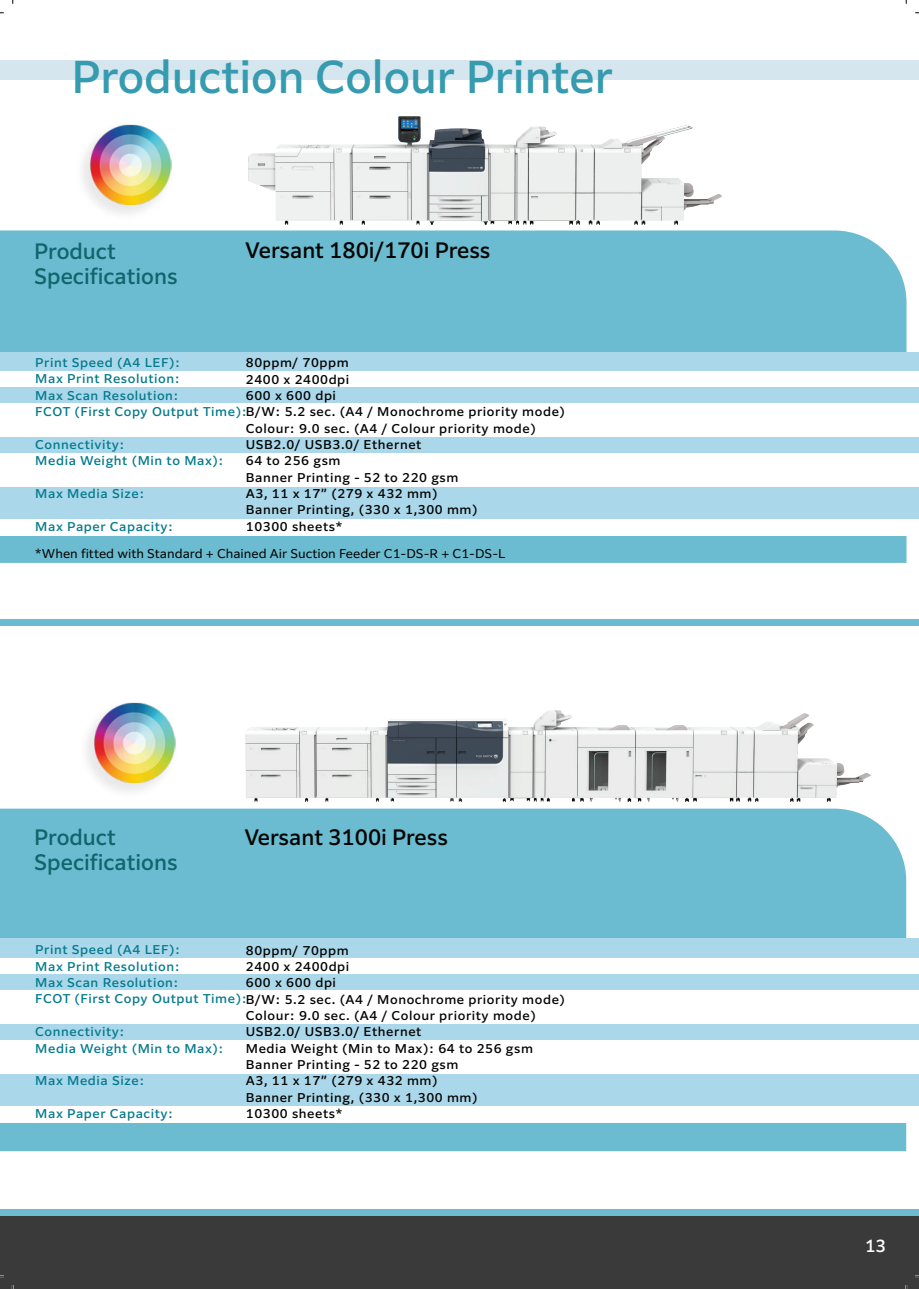
<style>
.page{position:relative;width:919px;height:1289px;background:#fff}
.page>*{position:absolute;margin:0;border:0;box-sizing:border-box;transform-origin:0 0}
.t1{font:500 43.35px "Clarimo UDPE";color:#369baf}
.t2{font:500 21px "Clarimo UDPE";color:#0f666d}
.t3{font:500 21px "Clarimo UDPE";color:#040503}
.t4{font:500 16.5px "Clarimo UDPE";color:#fff}
.t5{font:500 12px "Clarimo UDPE";letter-spacing:.045em;color:#040503;scale:1.05 1}
.t6{font:500 12px/16.4px "Clarimo UDPE";letter-spacing:.045em;color:#047b8d;text-align:justify;scale:1.05 1}
.t7{font:12px "Clarimo UDPE";color:#040503;scale:1.05 1}
.s1{color:#047b8d}
</style>
<div class="page">
<div style="left:0;top:60px;width:918px;height:20px;background:#d5e6ef"></div>
<div style="left:0;top:808px;width:906px;height:343px;background:#6bbcd1"></div>
<div style="left:0;top:230px;width:906px;height:333px;background:#6bbcd1"></div>
<div style="left:0;top:352px;width:918px;height:182px;background:#abd7ea"></div>
<div style="left:0;top:1215px;width:918px;height:73px;background:#3a3a3b"></div>
<div style="left:0;top:371px;width:918px;height:16px;background:#fff"></div>
<div style="left:0;top:403px;width:918px;height:34px;background:#fff"></div>
<div style="left:0;top:452px;width:918px;height:34px;background:#fff"></div>
<div style="left:0;top:519px;width:918px;height:16px;background:#fff"></div>
<img style="left:82px;top:124px;width:90px;height:90px">
<img style="left:86px;top:702px;width:90px;height:90px">
<div style="left:0;top:619px;width:918px;height:7px;background:#6bbcd1"></div>
<div style="left:0;top:1209px;width:918px;height:6px;background:#6bbcd1"></div>
<img style="left:248px;top:116px;width:474px;height:109px">
<img style="left:245px;top:710px;width:626px;height:92px">
<div style="left:0;top:939px;width:918px;height:182px;background:#abd7ea"></div>
<div style="left:0;top:958px;width:918px;height:16px;background:#fff"></div>
<div style="left:0;top:990px;width:918px;height:34px;background:#fff"></div>
<div style="left:0;top:1039px;width:918px;height:34px;background:#fff"></div>
<div style="left:0;top:1106px;width:918px;height:16px;background:#fff"></div>
<h1 class="t1" style="left:72px;top:42px;width:542px">Production Colour Printer</h1>
<h2 class="t2" style="left:34px;top:234px;width:83px">Product</h2>
<h2 class="t3" style="left:245px;top:233px;width:247px">Versant 180i/170i Press</h2>
<h2 class="t2" style="left:34px;top:259px;width:145px">Specifications</h2>
<p class="t6" style="left:35px;top:353px;width:139px">Print Speed (A4 LEF):<br>Max Print Resolution:<br>Max Scan Resolution:</p>
<p class="t6" style="left:35px;top:435px;width:181px">Connectivity:<br>Media Weight (Min to Max):</p>
<p class="t6" style="left:35px;top:484px;width:105px">Max Media Size:</p>
<p class="t6" style="left:35px;top:517px;width:133px">Max Paper Capacity:</p>
<p class="t5" style="left:246px;top:353px;width:99px">80ppm/ 70ppm</p>
<p class="t5" style="left:246px;top:369px;width:100px">2400 x 2400dpi</p>
<p class="t5" style="left:246px;top:386px;width:87px">600 x 600 dpi</p>
<p class="t5" style="left:35px;top:402px;width:506px"><span class="s1">FCOT (First Copy Output Time):</span>B/W: 5.2 sec. (A4 / Monochrome priority mode)</p>
<p class="t5" style="left:246px;top:418px;width:277px">Colour: 9.0 sec. (A4 / Colour priority mode)</p>
<p class="t5" style="left:246px;top:435px;width:169px">USB2.0/ USB3.0/ Ethernet</p>
<p class="t5" style="left:246px;top:451px;width:92px">64 to 256 gsm</p>
<p class="t5" style="left:246px;top:467px;width:204px">Banner Printing - 52 to 220 gsm</p>
<p class="t5" style="left:246px;top:484px;width:184px">A3, 11 x 17” (279 x 432 mm)</p>
<p class="t5" style="left:246px;top:500px;width:222px">Banner Printing, (330 x 1,300 mm)</p>
<p class="t5" style="left:246px;top:516px;width:94px">10300 sheets*</p>
<p class="t7" style="left:35px;top:543px;width:449px">*When fitted with Standard + Chained Air Suction Feeder C1-DS-R + C1-DS-L</p>
<h2 class="t2" style="left:34px;top:820px;width:83px">Product</h2>
<h2 class="t3" style="left:244px;top:820px;width:205px">Versant 3100i Press</h2>
<h2 class="t2" style="left:34px;top:845px;width:145px">Specifications</h2>
<p class="t6" style="left:35px;top:940px;width:139px">Print Speed (A4 LEF):<br>Max Print Resolution:<br>Max Scan Resolution:</p>
<p class="t6" style="left:35px;top:1022px;width:181px">Connectivity:<br>Media Weight (Min to Max):</p>
<p class="t6" style="left:35px;top:1071px;width:105px">Max Media Size:</p>
<p class="t6" style="left:35px;top:1104px;width:133px">Max Paper Capacity:</p>
<p class="t5" style="left:246px;top:940px;width:99px">80ppm/ 70ppm</p>
<p class="t5" style="left:246px;top:956px;width:100px">2400 x 2400dpi</p>
<p class="t5" style="left:246px;top:973px;width:87px">600 x 600 dpi</p>
<p class="t5" style="left:35px;top:989px;width:506px"><span class="s1">FCOT (First Copy Output Time):</span>B/W: 5.2 sec. (A4 / Monochrome priority mode)</p>
<p class="t5" style="left:246px;top:1005px;width:277px">Colour: 9.0 sec. (A4 / Colour priority mode)</p>
<p class="t5" style="left:246px;top:1022px;width:169px">USB2.0/ USB3.0/ Ethernet</p>
<p class="t5" style="left:246px;top:1038px;width:275px">Media Weight (Min to Max): 64 to 256 gsm</p>
<p class="t5" style="left:246px;top:1054px;width:204px">Banner Printing - 52 to 220 gsm</p>
<p class="t5" style="left:246px;top:1071px;width:184px">A3, 11 x 17” (279 x 432 mm)</p>
<p class="t5" style="left:246px;top:1087px;width:222px">Banner Printing, (330 x 1,300 mm)</p>
<p class="t5" style="left:246px;top:1103px;width:94px">10300 sheets*</p>
<h3 class="t4" style="left:865px;top:1232px;width:22px">13</h3>
</div>
